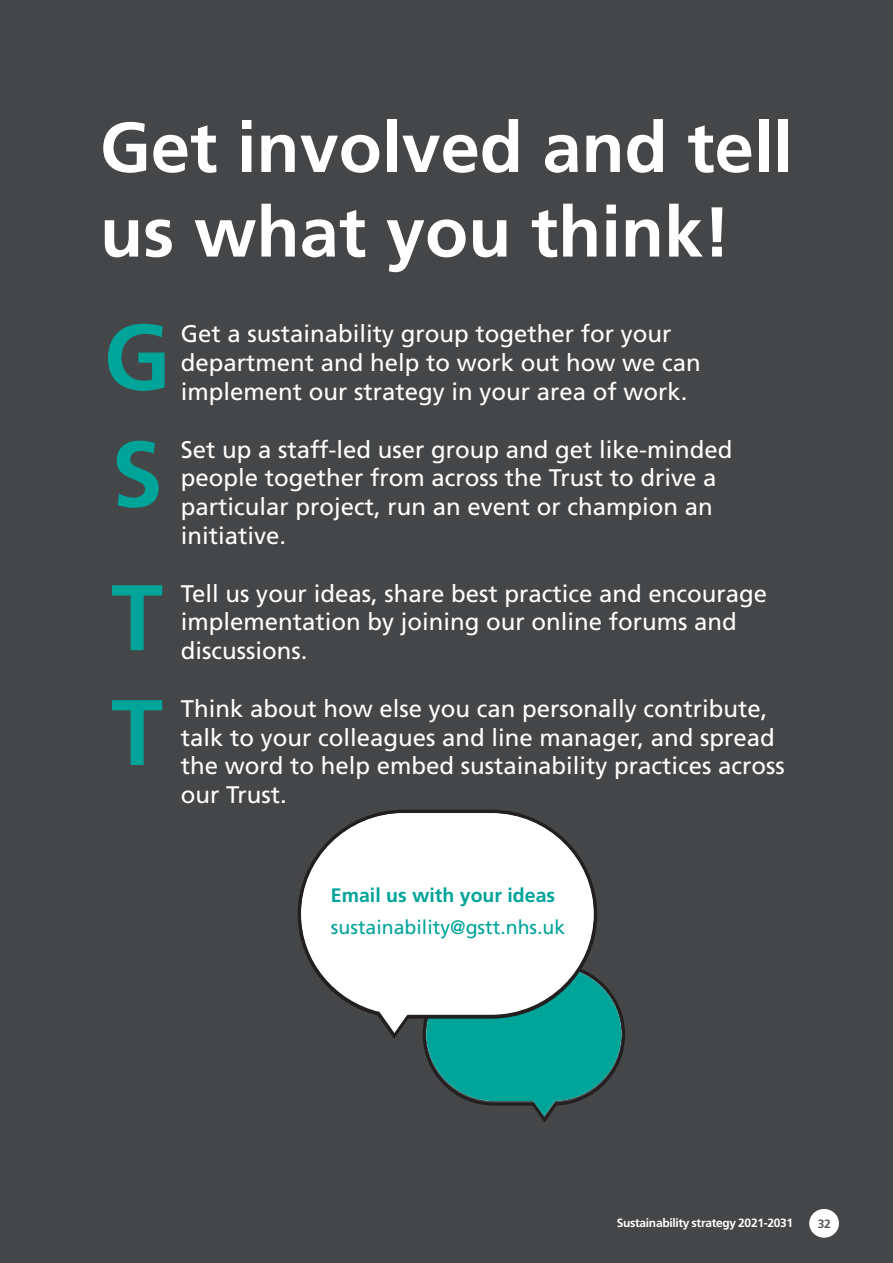
<style>
.page{position:relative;width:893px;height:1263px;background:#444648}
.page>*{position:absolute;margin:0;border:0;box-sizing:border-box;transform-origin:0 0}
.t1{font:700 93px "Frutiger LT Std";color:#00a499}
.t2{font:700 70.5px "Frutiger LT Std";color:#fff}
.t3{font:24px/28.8px "Frutiger LT Std";color:#fff}
.t4{font:19.5px "Frutiger LT Std";color:#00a499}
.t5{font:700 19.5px "Frutiger LT Std";color:#00a499}
.Section_Doc_title{font:700 12px "Frutiger LT Std";letter-spacing:-.025em;color:#fff}
.Section_Doc_title-2{font:700 12px "Frutiger LT Std";color:#57585a}
</style>
<div class="page">
<svg style="left:427px;top:980px;width:194px;height:136px"></svg>
<svg style="left:297px;top:809px;width:302px;height:232px"></svg>
<div style="left:809px;top:1209px;width:30px;height:29px;background:#fff;border-radius:50%"></div>
<p class="t2" style="left:100px;top:106px;width:695px">Get involved and tell</p>
<p class="t2" style="left:100px;top:191px;width:632px">us what you think!</p>
<p class="t1" style="left:104px;top:303px;width:69px">G</p>
<p class="t1" style="left:111px;top:420px;width:53px">S</p>
<p class="t1" style="left:111px;top:563px;width:53px">T</p>
<p class="t1" style="left:111px;top:678px;width:53px">T</p>
<p class="t3" style="left:181px;top:320px;width:522px">Get a sustainability group together for your department and help to work out how we can implement our strategy in your area of work.</p>
<p class="t3" style="left:181px;top:435px;width:553px">Set up a staff-led user group and get like-minded people together from across the Trust to drive a particular project, run an event or champion an initiative.</p>
<p class="t3" style="left:181px;top:579px;width:588px">Tell us your ideas, share best practice and encourage implementation by joining our online forums and discussions.</p>
<p class="t3" style="left:181px;top:694px;width:606px">Think about how else you can personally contribute, talk to your colleagues and line manager, and spread the word to help embed sustainability practices across our Trust.</p>
<p class="t5" style="left:331px;top:884px;width:226px">Email us with your ideas</p>
<p class="t4" style="left:331px;top:915px;width:236px">sustainability@gstt.nhs.uk</p>
<p class="Section_Doc_title" style="left:617px;top:1216px;width:178px">Sustainability strategy 2021-2031</p>
<p class="Section_Doc_title-2" style="left:818px;top:1217px;width:15px">32</p>
</div>
